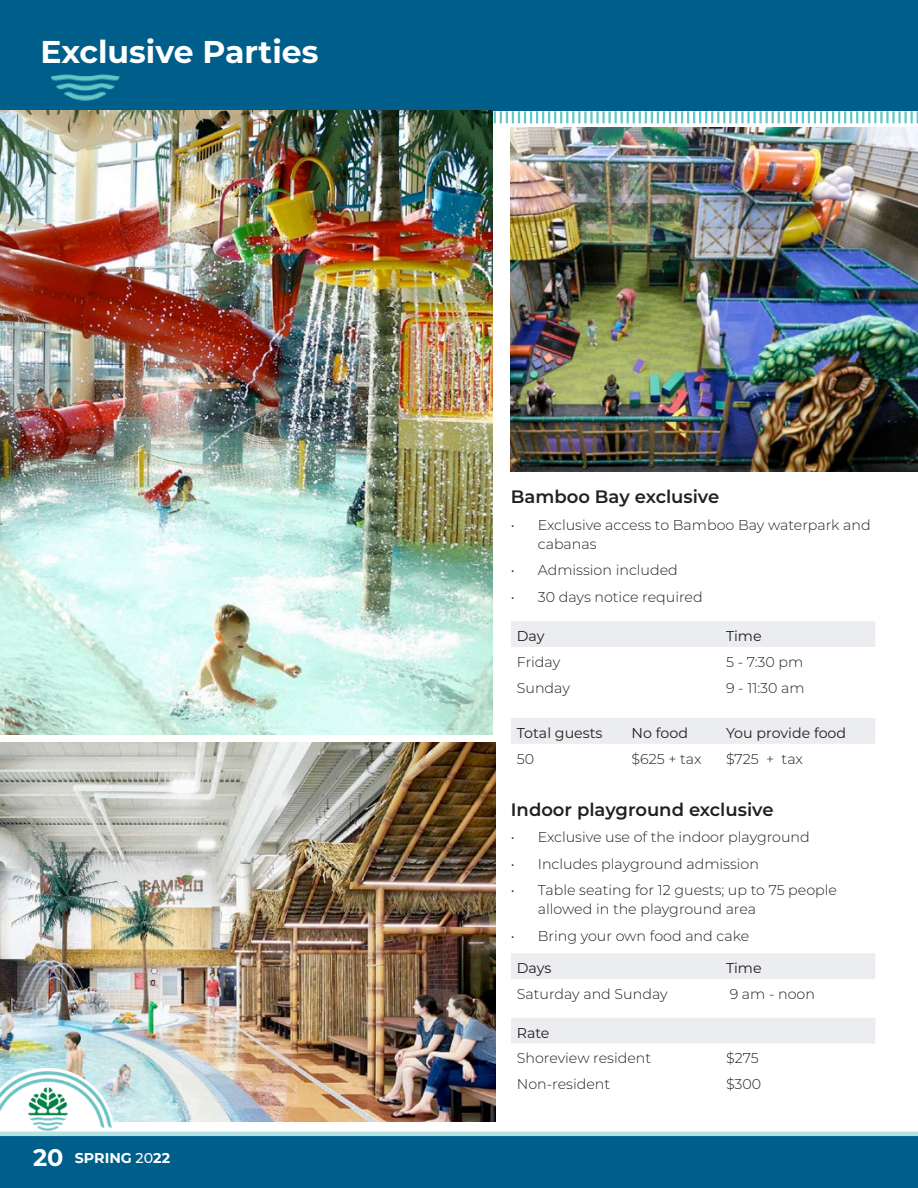
<style>
.page{position:relative;width:918px;height:1188px;background:#fff}
.page>*{position:absolute;margin:0;border:0;box-sizing:border-box;transform-origin:0 0}
.t1{font:700 31.5px "Montserrat";color:#fff}
.t2{font:600 18px "Montserrat";color:#231f20}
.t3{font:300 14.25px/19.5px "Montserrat";color:#231f20}
.t4{font:14.25px "Montserrat";color:#231f20}
.t5{font:700 14.25px "Montserrat";color:#fff}
.s1{font-size:24px}
.s2{font-weight:500}
</style>
<div class="page">
<div style="left:0;top:0;width:918px;height:110px;background:#005e8b"></div>
<img style="left:0;top:742px;width:495px;height:379px">
<img style="left:0;top:1068px;width:115px;height:64px">
<div style="left:0;top:1135px;width:918px;height:53px;background:#005e8b"></div>
<hr style="left:0;top:1132px;width:918px;height:4px;background:#b4e1e1">
<img style="left:51px;top:74px;width:69px;height:27px">
<img style="left:511px;top:127px;width:407px;height:345px">
<img style="left:0;top:110px;width:493px;height:624px">
<div style="left:511px;top:621px;width:364px;height:26px;background:#ecedf0"></div>
<div style="left:511px;top:718px;width:364px;height:26px;background:#ecedf0"></div>
<div style="left:511px;top:953px;width:364px;height:26px;background:#ecedf0"></div>
<div style="left:511px;top:1018px;width:364px;height:25px;background:#ecedf0"></div>
<svg style="left:494px;top:111px;width:424px;height:12px"></svg>
<h1 class="t1" style="left:40px;top:29px;width:279px">Exclusive Parties</h1>
<p class="t5" style="left:33px;top:1148px;width:138px"><span class="s1">20</span> SPRING <span class="s2">20</span>22</p>
<p class="t2" style="left:511px;top:484px;width:210px">Bamboo Bay exclusive</p>
<p class="t3" style="left:538px;top:514px;width:334px;text-indent:-27px">• Exclusive access to Bamboo Bay waterpark and cabanas</p>
<p class="t3" style="left:511px;top:560px;width:169px">• Admission included</p>
<p class="t3" style="left:511px;top:586px;width:193px">• 30 days notice required</p>
<p class="t4" style="left:517px;top:626px;width:29px">Day</p>
<p class="t4" style="left:726px;top:626px;width:37px">Time</p>
<p class="t3" style="left:517px;top:652px;width:45px">Friday</p>
<p class="t3" style="left:726px;top:652px;width:79px">5 - 7:30 pm</p>
<p class="t3" style="left:517px;top:677px;width:55px">Sunday</p>
<p class="t3" style="left:726px;top:677px;width:80px">9 - 11:30 am</p>
<p class="t4" style="left:517px;top:723px;width:87px">Total guests</p>
<p class="t4" style="left:632px;top:723px;width:58px">No food</p>
<p class="t4" style="left:726px;top:723px;width:122px">You provide food</p>
<p class="t3" style="left:517px;top:748px;width:19px">50</p>
<p class="t3" style="left:632px;top:748px;width:72px">$625 + tax</p>
<p class="t3" style="left:726px;top:748px;width:78px">$725 + tax</p>
<p class="t2" style="left:511px;top:797px;width:264px">Indoor playground exclusive</p>
<p class="t3" style="left:511px;top:827px;width:301px">• Exclusive use of the indoor playground</p>
<p class="t3" style="left:511px;top:853px;width:250px">• Includes playground admission</p>
<p class="t3" style="left:538px;top:880px;width:301px;text-indent:-27px">• Table seating for 12 guests; up to 75 people allowed in the playground area</p>
<p class="t3" style="left:511px;top:925px;width:240px">• Bring your own food and cake</p>
<p class="t4" style="left:517px;top:958px;width:36px">Days</p>
<p class="t4" style="left:726px;top:958px;width:37px">Time</p>
<p class="t3" style="left:517px;top:984px;width:153px">Saturday and Sunday</p>
<p class="t3" style="left:730px;top:984px;width:87px">9 am - noon</p>
<p class="t4" style="left:517px;top:1023px;width:34px">Rate</p>
<p class="t3" style="left:517px;top:1048px;width:136px">Shoreview resident</p>
<p class="t3" style="left:726px;top:1048px;width:34px">$275</p>
<p class="t3" style="left:517px;top:1074px;width:95px">Non-resident</p>
<p class="t3" style="left:726px;top:1074px;width:37px">$300</p>
</div>
